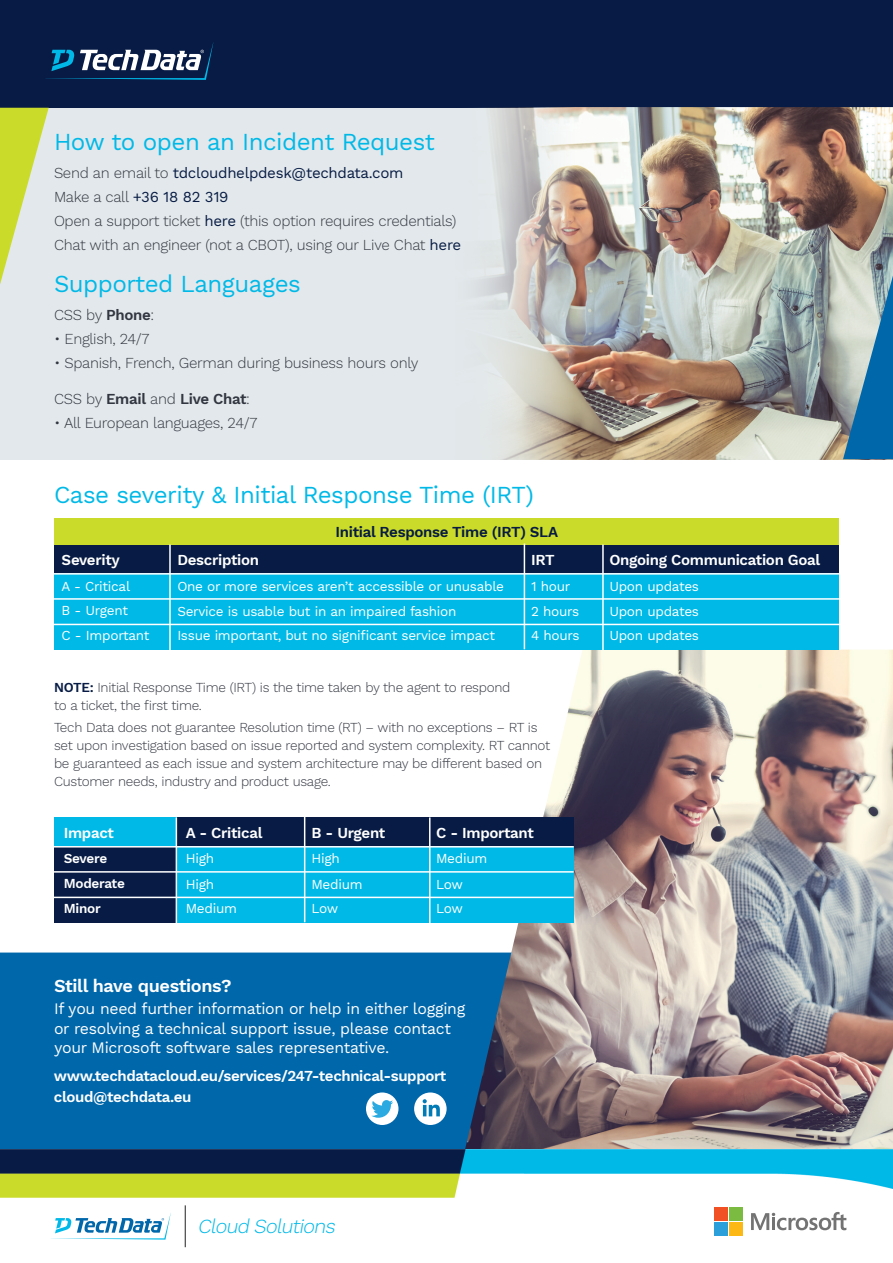
<style>
.page{position:relative;width:893px;height:1263px;background:#fff}
.page>*{position:absolute;margin:0;border:0;box-sizing:border-box;transform-origin:0 0}
.t1{font:24px "Work Sans";letter-spacing:-.02em;color:#00b9e7}
.t2{font:italic 300 19.95px "Work Sans";color:#00b9e8}
.t3{font:600 18px "Work Sans";letter-spacing:-.02em;color:#fff}
.t4{font:15.75px/19.5px "Work Sans";letter-spacing:-.02em;color:#fff}
.t5{font:300 15px/23.7px "Work Sans";letter-spacing:-.02em;color:#323640}
.t6{font:600 15px/21px "Work Sans";letter-spacing:-.025em;color:#fff}
.t7{font:600 15px "Work Sans";letter-spacing:-.02em;color:#071b44}
.t8{font:600 15px "Work Sans";letter-spacing:-.02em;color:#323640}
.t9{font:300 13.5px/18px "Work Sans";letter-spacing:-.02em;color:#323640}
.t10{font:13.5px "Work Sans";letter-spacing:-.02em;color:#fff}
.t11{font:600 13.5px "Work Sans";letter-spacing:-.02em;color:#fff}
.s1{font-weight:400;color:#071b44}
.s2{font-weight:600}
.s3{font-weight:300}
.s4{font-weight:600;color:#071b44}
</style>
<div class="page">
<div style="left:0;top:952px;width:465px;height:197px;background:#0067aa"></div>
<img style="left:465px;top:650px;width:428px;height:499px">
<div style="left:54px;top:818px;width:520px;height:78px;background:#071b44"></div>
<div style="left:54px;top:846px;width:520px;height:76px;background:#00b9e7"></div>
<div style="left:54px;top:846px;width:122px;height:76px;background:#071b44"></div>
<div style="left:54px;top:818px;width:122px;height:29px;background:#00b9e7"></div>
<div style="left:54px;top:519px;width:785px;height:78px;background:#cadb2a"></div>
<div style="left:0;top:108px;width:893px;height:351px;background:#e2e8eb"></div>
<div style="left:414px;top:1092px;width:33px;height:33px;background:#fff;border-radius:50%"></div>
<svg style="left:423px;top:1099px;width:17px;height:17px"></svg>
<div style="left:366px;top:1092px;width:32px;height:33px;background:#fff;border-radius:50%"></div>
<svg style="left:371px;top:1100px;width:22px;height:18px"></svg>
<img style="left:0;top:1149px;width:893px;height:63px">
<div style="left:0;top:0;width:893px;height:108px;background:#071b44"></div>
<svg style="left:751px;top:1212px;width:95px;height:18px"></svg>
<div style="left:714px;top:1207px;width:14px;height:14px;background:#f05024"></div>
<div style="left:729px;top:1207px;width:14px;height:14px;background:#7cbb42"></div>
<div style="left:714px;top:1222px;width:14px;height:14px;background:#2a9fd9"></div>
<div style="left:729px;top:1222px;width:14px;height:14px;background:#fcb814"></div>
<svg style="left:46px;top:44px;width:167px;height:36px"></svg>
<svg style="left:51px;top:1213px;width:120px;height:26px"></svg>
<hr style="left:185px;top:1205px;width:1px;height:42px;background:#231f20">
<svg style="left:0;top:108px;width:49px;height:176px"></svg>
<div style="left:54px;top:545px;width:785px;height:78px;background:#071b44"></div>
<div style="left:54px;top:573px;width:785px;height:77px;background:#00b9e7"></div>
<hr style="left:48px;top:573px;width:791px;height:2px;background:#fff">
<hr style="left:169px;top:544px;width:2px;height:106px;background:#fff">
<hr style="left:524px;top:543px;width:1px;height:106px;background:#fff">
<hr style="left:602px;top:544px;width:2px;height:106px;background:#fff">
<hr style="left:48px;top:598px;width:791px;height:2px;background:#fff">
<hr style="left:48px;top:624px;width:791px;height:1px;background:#fff">
<hr style="left:50px;top:846px;width:524px;height:1px;background:#fff">
<hr style="left:176px;top:817px;width:1px;height:106px;background:#fff">
<hr style="left:304px;top:816px;width:1px;height:106px;background:#fff">
<hr style="left:429px;top:817px;width:1px;height:106px;background:#fff">
<hr style="left:50px;top:871px;width:524px;height:2px;background:#fff">
<hr style="left:50px;top:897px;width:524px;height:1px;background:#fff">
<img style="left:479px;top:108px;width:414px;height:351px">
<svg style="left:843px;top:275px;width:50px;height:184px;background:#659bb7"></svg>
<h1 class="t1" style="left:54px;top:128px;width:382px">How to open an Incident Request</h1>
<p class="t5" style="left:54px;top:162px;width:409px">Send an email to <span class="s1">tdcloudhelpdesk@techdata.com<br></span>Make a call <span class="s1">+36 18 82 319<br></span>Open a support ticket <span class="s1">here</span> (this option requires credentials)<br>Chat with an engineer (not a CBOT), using our Live Chat <span class="s1">here</span></p>
<h1 class="t1" style="left:54px;top:270px;width:248px">Supported Languages</h1>
<p class="t5" style="left:54px;top:304px;width:102px">CSS by <span class="s2">Phone</span>:</p>
<p class="t5" style="left:54px;top:328px;width:97px">• English, 24/7</p>
<p class="t5" style="left:54px;top:351px;width:366px">• Spanish, French, German during business hours only</p>
<p class="t8" style="left:54px;top:390px;width:197px"><span class="s3">CSS by</span> Email <span class="s3">and</span> Live Chat<span class="s3">:</span></p>
<p class="t5" style="left:54px;top:412px;width:205px">• All European languages, 24/7</p>
<h1 class="t1" style="left:54px;top:480px;width:481px">Case severity &amp; Initial Response Time (IRT)</h1>
<p class="t7" style="left:335px;top:523px;width:224px">Initial Response Time (IRT) SLA</p>
<p class="t6" style="left:62px;top:550px;width:60px">Severity</p>
<p class="t6" style="left:177px;top:550px;width:83px">Description</p>
<p class="t6" style="left:531px;top:550px;width:25px">IRT</p>
<p class="t6" style="left:609px;top:550px;width:212px">Ongoing Communication Goal</p>
<p class="t10" style="left:62px;top:578px;width:70px">A - Critical</p>
<p class="t10" style="left:177px;top:578px;width:328px">One or more services aren’t accessible or unusable</p>
<p class="t10" style="left:531px;top:578px;width:41px">1 hour</p>
<p class="t10" style="left:609px;top:578px;width:91px">Upon updates</p>
<p class="t10" style="left:62px;top:602px;width:68px">B - Urgent</p>
<p class="t10" style="left:177px;top:603px;width:281px">Service is usable but in an impaired fashion</p>
<p class="t10" style="left:531px;top:603px;width:50px">2 hours</p>
<p class="t10" style="left:609px;top:603px;width:91px">Upon updates</p>
<p class="t10" style="left:62px;top:628px;width:89px">C - Important</p>
<p class="t10" style="left:177px;top:628px;width:319px">Issue important, but no significant service impact</p>
<p class="t10" style="left:531px;top:628px;width:50px">4 hours</p>
<p class="t10" style="left:609px;top:628px;width:91px">Upon updates</p>
<p class="t9" style="left:54px;top:678px;width:458px"><span class="s4">NOTE:</span> Initial Response Time (IRT) is the time taken by the agent to respond to a ticket, the first time.</p>
<p class="t9" style="left:54px;top:719px;width:498px">Tech Data does not guarantee Resolution time (RT) – with no exceptions – RT is set upon investigation based on issue reported and system complexity. RT cannot be guaranteed as each issue and system architecture may be different based on Customer needs, industry and product usage.</p>
<p class="t6" style="left:64px;top:823px;width:52px">Impact</p>
<p class="t6" style="left:186px;top:823px;width:78px">A - Critical</p>
<p class="t6" style="left:311px;top:823px;width:75px">B - Urgent</p>
<p class="t6" style="left:436px;top:823px;width:99px">C - Important</p>
<p class="t11" style="left:64px;top:851px;width:45px">Severe</p>
<p class="t10" style="left:186px;top:851px;width:30px">High</p>
<p class="t10" style="left:311px;top:851px;width:30px">High</p>
<p class="t10" style="left:436px;top:851px;width:53px">Medium</p>
<p class="t11" style="left:64px;top:875px;width:63px">Moderate</p>
<p class="t10" style="left:186px;top:876px;width:30px">High</p>
<p class="t10" style="left:311px;top:876px;width:53px">Medium</p>
<p class="t10" style="left:436px;top:876px;width:28px">Low</p>
<p class="t11" style="left:64px;top:901px;width:38px">Minor</p>
<p class="t10" style="left:186px;top:901px;width:53px">Medium</p>
<p class="t10" style="left:311px;top:901px;width:28px">Low</p>
<p class="t10" style="left:436px;top:901px;width:28px">Low</p>
<h3 class="t3" style="left:54px;top:975px;width:179px">Still have questions?</h3>
<p class="t4" style="left:54px;top:1000px;width:413px">If you need further information or help in either logging or resolving a technical support issue, please contact your Microsoft software sales representative.</p>
<p class="t6" style="left:54px;top:1066px;width:394px">www.techdatacloud.eu/services/247-technical-support cloud@techdata.eu</p>
<h2 class="t2" style="left:197px;top:1214px;width:143px">Cloud Solutions</h2>
</div>
